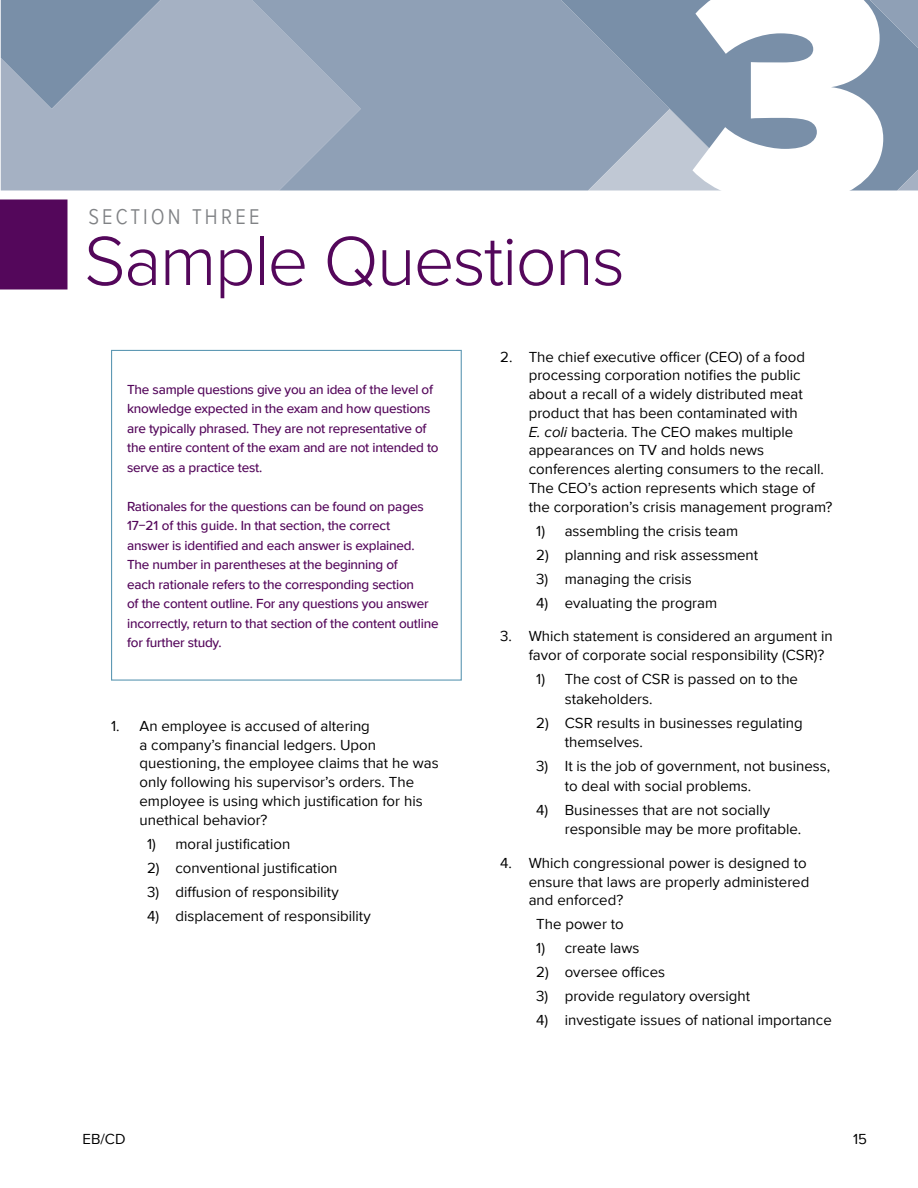
<style>
.page{position:relative;width:918px;height:1188px;background:#fff}
.page>*{position:absolute;margin:0;border:0;box-sizing:border-box;transform-origin:0 0}
.t1{font:900 330px "Proxima Nova";color:#fff}
.t2{font:300 72px "Proxima Nova";letter-spacing:-.025em;color:#54075b}
.t3{font:300 27px "Proxima Nova Cond";letter-spacing:.1em;color:#808285}
.t4{font:15px/18.8px "Proxima Nova";color:#000}
.t5{font:500 13.5px/19.5px "Proxima Nova";letter-spacing:-.015em;color:#54075b}
.s1{font-style:italic}
</style>
<div class="page">
<svg style="left:1px;top:0;width:205px;height:190px;background:#99a8bc"></svg>
<svg style="left:206px;top:0;width:303px;height:191px;background:#97a6ba"></svg>
<svg style="left:509px;top:0;width:409px;height:191px;background:#8699b0"></svg>
<svg style="left:824px;top:0;width:94px;height:49px;background:#7e93ab"></svg>
<svg style="left:897px;top:169px;width:21px;height:21px"></svg>
<div style="left:0;top:200px;width:68px;height:90px;background:#54075b"></div>
<div style="left:111px;top:350px;width:351px;height:331px;border:1px solid #5f99b4"></div>
<h3 class="t3" style="left:88px;top:195px;width:173px">section three</h3>
<h2 class="t2" style="left:84px;top:207px;width:543px">Sample Questions</h2>
<h1 class="t1" style="left:689px;top:-155px;width:205px">3</h1>
<p class="t5" style="left:127px;top:379px;width:313px">The sample questions give you an idea of the level of knowledge expected in the exam and how questions are typically phrased. They are not representative of the entire content of the exam and are not intended to serve as a practice test.</p>
<p class="t5" style="left:127px;top:496px;width:313px">Rationales for the questions can be found on pages 17−21 of this guide. In that section, the correct<br>answer is identified and each answer is explained.<br>The number in parentheses at the beginning of<br>each rationale refers to the corresponding section<br>of the content outline. For any questions you answer incorrectly, return to that section of the content outline for further study.</p>
<p class="t4" style="left:140px;top:716px;width:301px;text-indent:-28px">1. An employee is accused of altering<br>a company’s financial ledgers. Upon questioning, the employee claims that he was only following his supervisor’s orders. The employee is using which justification for his unethical behavior?</p>
<p class="t4" style="left:147px;top:834px;width:145px">1) moral justification</p>
<p class="t4" style="left:147px;top:858px;width:192px">2) conventional justification</p>
<p class="t4" style="left:147px;top:882px;width:193px">3) diffusion of responsibility</p>
<p class="t4" style="left:147px;top:906px;width:225px">4) displacement of responsibility</p>
<p class="t4" style="left:529px;top:347px;width:305px;text-indent:-28px">2. The chief executive officer (CEO) of a food processing corporation notifies the public about a recall of a widely distributed meat product that has been contaminated with<br><span class="s1">E. coli</span> bacteria. The CEO makes multiple appearances on TV and holds news conferences alerting consumers to the recall.<br>The CEO’s action represents which stage of the corporation’s crisis management program?</p>
<p class="t4" style="left:536px;top:521px;width:203px">1) assembling the crisis team</p>
<p class="t4" style="left:536px;top:545px;width:224px">2) planning and risk assessment</p>
<p class="t4" style="left:536px;top:569px;width:157px">3) managing the crisis</p>
<p class="t4" style="left:536px;top:593px;width:183px">4) evaluating the program</p>
<p class="t4" style="left:529px;top:627px;width:306px;text-indent:-28px">3. Which statement is considered an argument in favor of corporate social responsibility (CSR)?</p>
<p class="t4" style="left:565px;top:669px;width:235px;line-height:19.5px;text-indent:-28px">1) The cost of CSR is passed on to the stakeholders.</p>
<p class="t4" style="left:565px;top:712px;width:240px;line-height:19.5px;text-indent:-28px">2) CSR results in businesses regulating themselves.</p>
<p class="t4" style="left:565px;top:756px;width:267px;line-height:19.5px;text-indent:-28px">3) It is the job of government, not business, to deal with social problems.</p>
<p class="t4" style="left:565px;top:799px;width:238px;line-height:19.5px;text-indent:-28px">4) Businesses that are not socially responsible may be more profitable.</p>
<p class="t4" style="left:529px;top:853px;width:282px;text-indent:-28px">4. Which congressional power is designed to ensure that laws are properly administered and enforced?</p>
<p class="t4" style="left:536px;top:915px;width:89px">The power to</p>
<p class="t4" style="left:536px;top:939px;width:105px">1) create laws</p>
<p class="t4" style="left:536px;top:963px;width:130px">2) oversee offices</p>
<p class="t4" style="left:536px;top:987px;width:215px">3) provide regulatory oversight</p>
<p class="t4" style="left:536px;top:1011px;width:297px">4) investigate issues of national importance</p>
<p class="t4" style="left:83px;top:1129px;width:45px">EB/CD</p>
<p class="t4" style="left:853px;top:1129px;width:15px">15</p>
</div>
